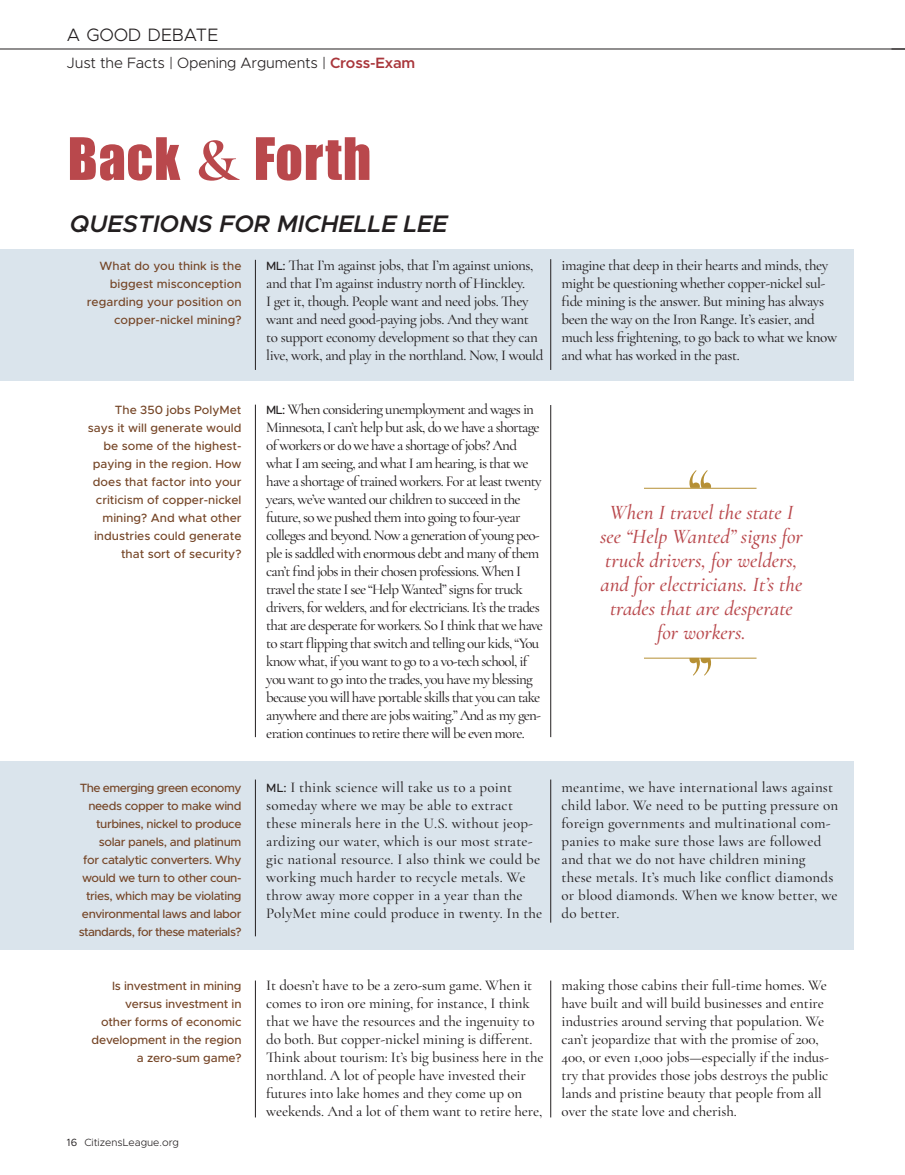
<style>
.page{position:relative;width:905px;height:1175px;background:#fff}
.page>*{position:absolute;margin:0;border:0;box-sizing:border-box;transform-origin:0 0}
.t1{font:54px "Impact";letter-spacing:.02em;color:#b9484c}
.t2{font:italic 600 24px "Metropolis";color:#231f20}
.t3{font:italic 500 21px/24px "Cormorant Garamond";color:#b9484c;text-align:center}
.t4{font:300 18px "Metropolis";letter-spacing:-.015em;color:#231f20}
.t5{font:500 15px/18px "Cormorant Garamond";letter-spacing:-.05em;color:#231f20}
.t6{font:500 15px/18px "Cormorant Garamond";letter-spacing:-.01em;color:#231f20}
.t7{font:500 15px/18px "Cormorant Garamond";letter-spacing:.01em;color:#231f20}
.t8{font:500 15px/18px "Cormorant Garamond";letter-spacing:-.03em;color:#231f20}
.t9{font:300 15px "Metropolis";letter-spacing:-.01em;color:#231f20}
.t10{font:500 12px/18px "Metropolis";letter-spacing:-.01em;color:#754526;text-align:right}
.t11{font:500 12px/18px "Metropolis";letter-spacing:-.03em;color:#754526;text-align:right}
.t12{font:300 10.5px "Metropolis";color:#231f20}
.s1{font-weight:600;color:#a9363b}
.s2{font-family:"Cormorant Garamond";font-weight:700;font-size:61.5px}
.s3{font-family:"Metropolis";font-size:12px}
.s4{font-weight:400}
</style>
<div class="page">
<div style="left:0;top:249px;width:853px;height:131px;background:#dae4ec"></div>
<div style="left:0;top:761px;width:853px;height:189px;background:#dae4ec"></div>
<hr style="left:0;top:49px;width:904px;height:1px;background:#231f20">
<svg style="left:891px;top:49px;width:13px;height:1px"></svg>
<hr style="left:255px;top:404px;width:1px;height:333px;background:#231f20">
<hr style="left:550px;top:405px;width:1px;height:332px;background:#231f20">
<hr style="left:255px;top:260px;width:1px;height:110px;background:#231f20">
<hr style="left:550px;top:259px;width:1px;height:111px;background:#231f20">
<hr style="left:255px;top:779px;width:1px;height:157px;background:#231f20">
<hr style="left:550px;top:779px;width:1px;height:143px;background:#231f20">
<hr style="left:255px;top:980px;width:1px;height:137px;background:#231f20">
<hr style="left:550px;top:980px;width:1px;height:137px;background:#231f20">
<svg style="left:689px;top:470px;width:22px;height:18px"></svg>
<hr style="left:644px;top:488px;width:112px;height:1px;background:#b69035">
<hr style="left:644px;top:658px;width:112px;height:1px;background:#b69035">
<svg style="left:689px;top:658px;width:22px;height:17px"></svg>
<p class="t4" style="left:67px;top:24px;width:153px">A GOOD DEBATE</p>
<p class="t9" style="left:67px;top:54px;width:350px">Just the Facts | Opening Arguments | <span class="s1">Cross-Exam</span></p>
<p class="t1" style="left:68px;top:117px;width:305px">Back <span class="s2">&amp;</span> Forth</p>
<p class="t2" style="left:70px;top:209px;width:379px">QUESTIONS FOR MICHELLE LEE</p>
<p class="t10" style="left:87px;top:257px;width:156px">What do you think is the biggest misconception regarding your position on copper-nickel mining?</p>
<p class="t8" style="left:266px;top:256px;width:279px"><span class="s3">ML:</span> That I’m against jobs, that I’m against unions, and that I’m against industry north ofHinckley.<br>I get it, though. People want and need jobs. They want and need good-paying jobs. And they want to support economy development so that they can live, work, and play in the northland. Now, I would</p>
<p class="t8" style="left:561px;top:256px;width:277px">imagine that deep in their hearts and minds, they might be questioning whether copper-nickel sul&shy;fide mining is the answer. But mining has always been the way on the Iron Range. It’s easier, and much less frightening, to go back to what we know and what has worked in the past.</p>
<p class="t5" style="left:266px;top:400px;width:278px"><span class="s3">ML:</span> When considering unemployment and wages in Minnesota, I can’t help but ask, do we have a shortage ofworkers or do we have a shortage ofjobs? And what I am seeing, and what I am hearing, is that we have a shortage oftrained workers. For at least twenty years, we’ve wanted our children to succeed in the future, so we pushed them into going to four-year colleges and beyond. Now a generation ofyoung peo&shy;ple is saddled with enormous debt and many ofthem can’t find jobs in their chosen professions. When I travel the state I see “Help Wanted” signs for truck drivers, for welders, and for electricians. It’s the trades that are desperate for workers. So I think that we have to start flipping that switch and telling our kids, “You know what, ifyou want to go to a vo-tech school, if you want to go into the trades, you have my blessing because you will have portable skills that you can take anywhere and there are jobs waiting.” And as my gen&shy;eration continues to retire there will be even more.</p>
<p class="t10" style="left:88px;top:401px;width:155px">The 350 jobs PolyMet says it will generate would be some of the highest&shy;paying in the region. How does that factor into your criticism of copper-nickel mining? And what other industries could generate that sort of security?</p>
<p class="t3" style="left:600px;top:500px;width:204px">When I travel the state I see “Help Wanted” signs for truck drivers, for welders, and for electricians. It’s the trades that are desperate for workers.</p>
<p class="t11" style="left:79px;top:779px;width:164px">The emerging green economy needs copper to make wind turbines, nickel to produce solar panels, and platinum<br>for catalytic converters. Why would we turn to other coun&shy;tries, which may be violating environmental laws and labor standards, for these materials?</p>
<p class="t10" style="left:91px;top:977px;width:152px">Is investment in mining versus investment in<br>other forms of economic development in the region</p>
<p class="t10" style="left:137px;top:1049px;width:106px">a zero-sum game?</p>
<p class="t12" style="left:67px;top:1135px;width:114px"><span class="s4">16</span> CitizensLeague.org</p>
<p class="t7" style="left:266px;top:778px;width:277px"><span class="s3">ML:</span> I think science will take us to a point someday where we may be able to extract these minerals here in the U.S. without jeop&shy;ardizing our water, which is our most strate&shy;gic national resource. I also think we could be working much harder to recycle metals. We throw away more copper in a year than the PolyMet mine could produce in twenty. In the</p>
<p class="t7" style="left:561px;top:778px;width:278px">meantime, we have international laws against child labor. We need to be putting pressure on foreign governments and multinational com&shy;panies to make sure those laws are followed and that we do not have children mining these metals. It’s much like conflict diamonds or blood diamonds. When we know better, we do better.</p>
<p class="t6" style="left:266px;top:976px;width:279px">It doesn’t have to be a zero-sum game. When it comes to iron ore mining, for instance, I think that we have the resources and the ingenuity to do both. But copper-nickel mining is different.<br>Think about tourism: It’s big business here in the northland. A lot of people have invested their futures into lake homes and they come up on weekends. And a lot of them want to retire here,</p>
<p class="t6" style="left:561px;top:976px;width:269px">making those cabins their full-time homes. We have built and will build businesses and entire industries around serving that population. We can’t jeopardize that with the promise of 200, 400, or even 1,000 jobs—especially if the indus&shy;try that provides those jobs destroys the public lands and pristine beauty that people from all over the state love and cherish.</p>
</div>
